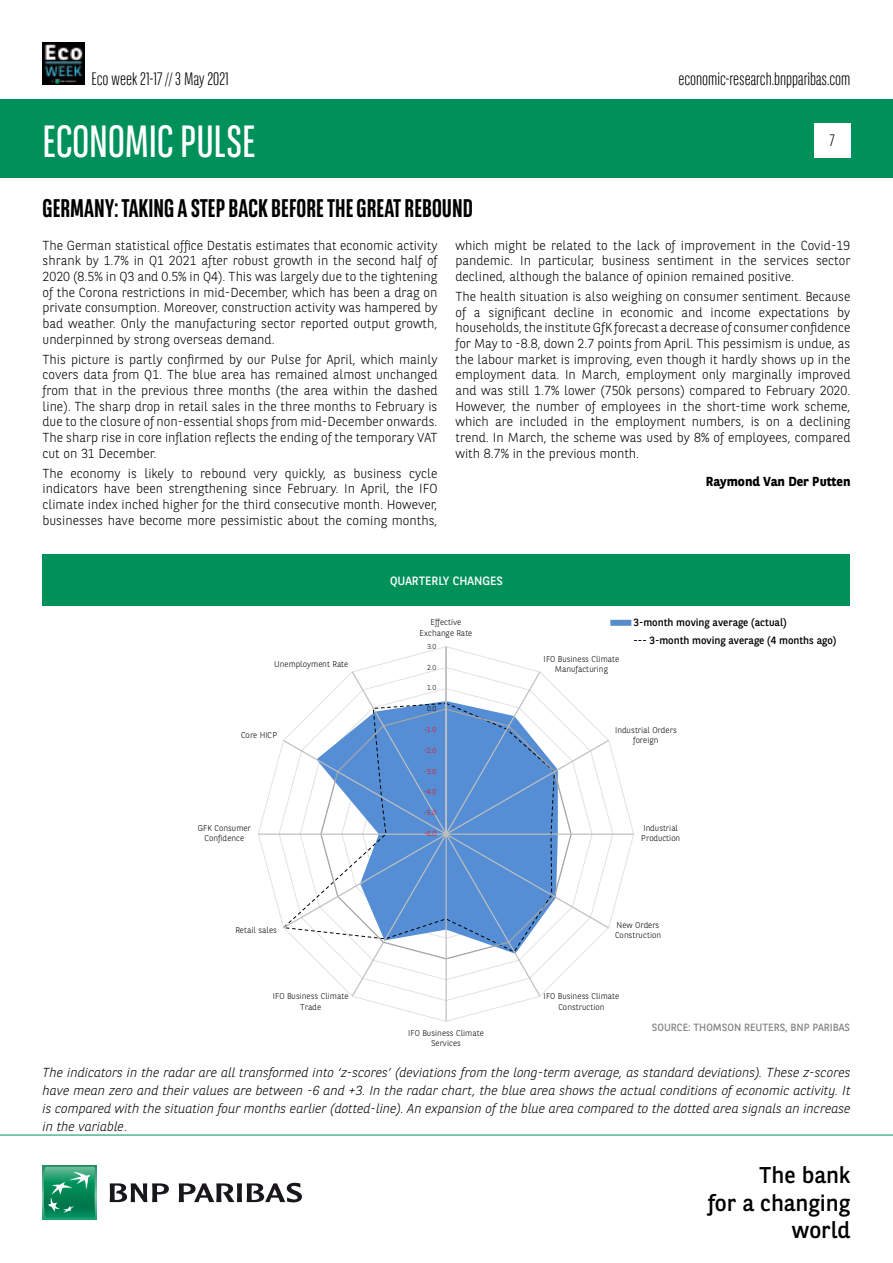
<style>
.page{position:relative;width:893px;height:1263px;background:#fff}
.page>*{position:absolute;margin:0;border:0;box-sizing:border-box;transform-origin:0 0}
.t1{font:45px "BNPP Sans Condensed";color:#fff}
.t2{font:700 25.5px "BNPP Sans Condensed";color:#000}
.t3{font:22.8px/27.3px "BNPP Sans";color:#000;text-align:right}
.t4{font:300 18px "BNPP Sans Condensed";color:#000}
.t5{font:300 16.5px "BNPP Sans Condensed";color:#000}
.t6{font:300 13.05px/15.6px "BNPP Sans";color:#000;text-align:justify}
.t7{font:italic 300 13.05px/18px "BNPP Sans";color:#000;text-align:justify}
.t8{font:700 13.05px "BNPP Sans";color:#000}
.t9{font:12px "BNPP Sans";color:#fff}
.t10{font:10.5px/18px "BNPP Sans";color:#000}
.t11{font:10.5px "BNPP Sans";color:#878787}
.t12{font:300 8.4px/10.1px "BNPP Sans";letter-spacing:.005em;color:#000;text-align:center}
.t13{font:300 7.2px "BNPP Sans";color:#f00}
.t14{font:300 7.2px "BNPP Sans";color:#000}
.s1{font-style:normal}
</style>
<div class="page">
<div style="left:1px;top:99px;width:892px;height:78px;background:#00915b"></div>
<svg style="left:43px;top:1166px;width:53px;height:53px"></svg>
<svg style="left:44px;top:1167px;width:51px;height:51px;background:#26996e"></svg>
<svg style="left:110px;top:1183px;width:59px;height:19px"></svg>
<svg style="left:179px;top:1183px;width:123px;height:19px"></svg>
<hr style="left:0;top:1135px;width:893px;height:1px;background:#00915b">
<div style="left:814px;top:123px;width:36px;height:34px;background:#fff"></div>
<img style="left:43px;top:43px;width:42px;height:42px">
<svg style="left:258px;top:646px;width:376px;height:376px"></svg>
<div style="left:43px;top:555px;width:807px;height:51px;background:#00915b"></div>
<div style="left:610px;top:620px;width:21px;height:6px;background:#568cc9"></div>
<h3 class="t4" style="left:91px;top:67px;width:139px">Eco week 21-17 // 3 May 2021</h3>
<h1 class="t1" style="left:43px;top:113px;width:215px">ECONOMIC PULSE</h1>
<h3 class="t4" style="left:678px;top:67px;width:174px">economic-research.bnpparibas.com</h3>
<p class="t5" style="left:830px;top:130px;width:6px">7</p>
<h2 class="t2" style="left:43px;top:193px;width:432px">GERMANY: TAKING A STEP BACK BEFORE THE GREAT REBOUND</h2>
<p class="t6" style="left:43px;top:237px;width:396px">The German statistical office Destatis estimates that economic activity shrank by 1.7% in Q1 2021 after robust growth in the second half of 2020 (8.5% in Q3 and 0.5% in Q4). This was largely due to the tightening of the Corona restrictions in mid-December, which has been a drag on private consumption. Moreover, construction activity was hampered by bad weather. Only the manufacturing sector reported output growth, underpinned by strong overseas demand.</p>
<p class="t6" style="left:43px;top:351px;width:396px">This picture is partly confirmed by our Pulse for April, which mainly covers data from Q1. The blue area has remained almost unchanged from that in the previous three months (the area within the dashed line). The sharp drop in retail sales in the three months to February is due to the closure of non-essential shops from mid-December onwards.<br>The sharp rise in core inflation reflects the ending of the temporary VAT cut on 31 December.</p>
<p class="t6" style="left:43px;top:465px;width:396px">The economy is likely to rebound very quickly, as business cycle indicators have been strengthening since February. In April, the IFO climate index inched higher for the third consecutive month. However, businesses have become more pessimistic about the coming months,</p>
<p class="t6" style="left:455px;top:237px;width:396px">which might be related to the lack of improvement in the Covid-19 pandemic. In particular, business sentiment in the services sector declined, although the balance of opinion remained positive.</p>
<p class="t6" style="left:455px;top:288px;width:396px">The health situation is also weighing on consumer sentiment. Because of a significant decline in economic and income expectations by households, the institute GfK forecast a decrease of consumer confidence for May to -8.8, down 2.7 points from April. This pessimism is undue, as the labour market is improving, even though it hardly shows up in the employment data. In March, employment only marginally improved and was still 1.7% lower (750k persons) compared to February 2020.<br>However, the number of employees in the short-time work scheme, which are included in the employment numbers, is on a declining trend. In March, the scheme was used by 8% of employees, compared with 8.7% in the previous month.</p>
<p class="t8" style="left:706px;top:473px;width:146px">Raymond Van Der Putten</p>
<p class="t9" style="left:390px;top:573px;width:114px">QUARTERLY CHANGES</p>
<p class="t12" style="left:420px;top:617px;width:54px">Effective<br>Exchange Rate</p>
<p class="t14" style="left:427px;top:641px;width:11px">3.0</p>
<p class="t10" style="left:634px;top:613px;width:204px">3-month moving average (actual)<br>--- 3-month moving average (4 months ago)</p>
<p class="t12" style="left:274px;top:659px;width:76px">Unemployment Rate</p>
<p class="t14" style="left:427px;top:662px;width:11px">2.0</p>
<p class="t12" style="left:544px;top:654px;width:77px">IFO Business Climate<br>Manufacturing</p>
<p class="t14" style="left:427px;top:683px;width:11px">1.0</p>
<p class="t14" style="left:427px;top:704px;width:11px">0.0</p>
<p class="t12" style="left:241px;top:730px;width:38px">Core HICP</p>
<p class="t13" style="left:424px;top:725px;width:14px">-1.0</p>
<p class="t12" style="left:615px;top:725px;width:63px">Industrial Orders foreign</p>
<p class="t13" style="left:424px;top:745px;width:14px">-2.0</p>
<p class="t13" style="left:424px;top:766px;width:14px">-3.0</p>
<p class="t13" style="left:424px;top:787px;width:14px">-4.0</p>
<p class="t13" style="left:424px;top:808px;width:14px">-5.0</p>
<p class="t12" style="left:198px;top:822px;width:55px">GFK Consumer<br>Confidence</p>
<p class="t13" style="left:424px;top:829px;width:14px">-6.0</p>
<p class="t12" style="left:641px;top:822px;width:41px;text-align:left">Industrial<br>Production</p>
<p class="t12" style="left:235px;top:925px;width:43px">Retail sales</p>
<p class="t12" style="left:615px;top:920px;width:48px;text-align:left">New Orders<br>Construction</p>
<p class="t12" style="left:273px;top:991px;width:77px">IFO Business Climate<br>Trade</p>
<p class="t12" style="left:544px;top:991px;width:77px">IFO Business Climate<br>Construction</p>
<p class="t12" style="left:408px;top:1028px;width:77px">IFO Business Climate<br>Services</p>
<p class="t11" style="left:652px;top:1020px;width:200px">SOURCE: THOMSON REUTERS, BNP PARIBAS</p>
<p class="t7" style="left:43px;top:1063px;width:809px">The indicators in the radar are all transformed into ‘z-scores’ (deviations from the long-term average, as standard deviations). These z-scores have mean zero and their values are between -6 and +3. In the radar chart, the blue area shows the actual conditions of economic activity. It is compared with the situation four months earlier (dotted-line). An expansion of the blue area compared to the dotted area signals an increase in the variable<span class="s1">.</span></p>
<h3 class="t3" style="left:708px;top:1161px;width:144px">The bank<br>for a changing world</h3>
</div>
